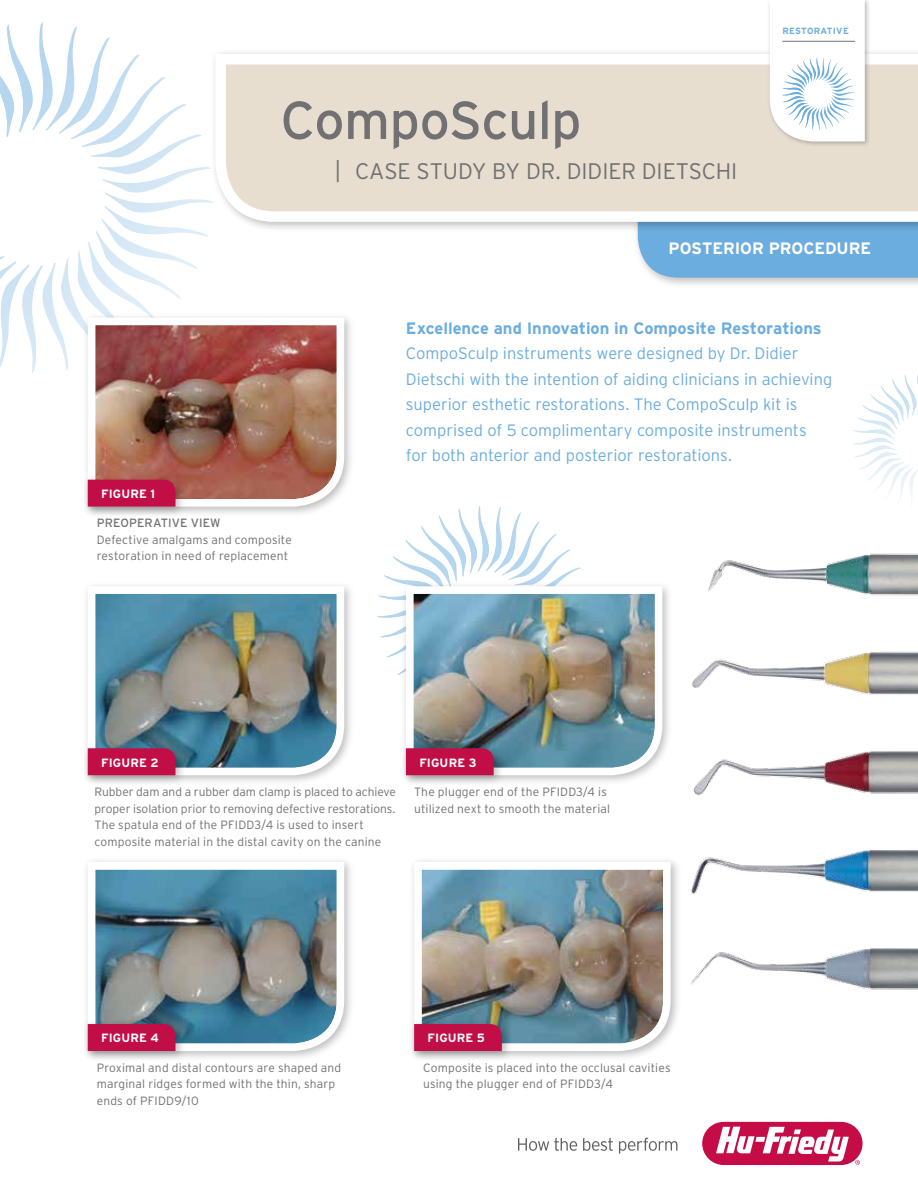
<style>
.page{position:relative;width:918px;height:1188px;background:#fff}
.page>*{position:absolute;margin:0;border:0;box-sizing:border-box;transform-origin:0 0}
.t1{font:53.25px "Interstate";letter-spacing:-.015em;color:#717073}
.t2{font:300 22.5px "Interstate";letter-spacing:-.005em;color:#717073}
.t3{font:300 16.5px/25.5px "Interstate";color:#6caddf}
.t4{font:700 16.5px "Interstate";color:#6caddf}
.t5{font:700 16.5px "Interstate";letter-spacing:-.005em;color:#fff}
.t6{font:300 12px/16.5px "Interstate";letter-spacing:.01em;color:#717073}
.t7{font:700 12px "Interstate";letter-spacing:.01em;color:#fff}
.t8{font:12px "Interstate";letter-spacing:.01em;color:#717073}
.t9{font:700 9px "Interstate";letter-spacing:.03em;color:#6caddf}
</style>
<div class="page">
<svg style="left:377px;top:506px;width:204px;height:169px"></svg>
<svg style="left:853px;top:373px;width:65px;height:130px"></svg>
<svg style="left:0;top:22px;width:210px;height:351px"></svg>
<div style="left:632px;top:180px;width:286px;height:109px;background:#000;opacity:.26"></div>
<div style="left:638px;top:233px;width:280px;height:45px;background:#6caddf"></div>
<div style="left:210px;top:49px;width:708px;height:184px;background:#000;opacity:.26"></div>
<svg style="left:210px;top:49px;width:708px;height:178px"></svg>
<div style="left:767px;top:0;width:104px;height:147px;background:#717073;opacity:.5"></div>
<svg style="left:766px;top:0;width:103px;height:145px"></svg>
<div style="left:702px;top:1122px;width:161px;height:43px;background:#c60c46;border-radius:22px"></div>
<svg style="left:716px;top:1127px;width:133px;height:35px"></svg>
<svg style="left:855px;top:1160px;width:5px;height:5px"></svg>
<svg style="left:518px;top:1138px;width:59px;height:13px"></svg>
<svg style="left:583px;top:1138px;width:30px;height:13px"></svg>
<svg style="left:619px;top:1138px;width:58px;height:16px"></svg>
<div style="left:82px;top:312px;width:273px;height:205px;background:#000;opacity:.26"></div>
<img style="left:84px;top:314px;width:264px;height:196px">
<div style="left:82px;top:474px;width:105px;height:44px;background:#000;opacity:.26"></div>
<div style="left:88px;top:480px;width:88px;height:27px;background:#c20e46"></div>
<div style="left:82px;top:581px;width:273px;height:205px;background:#000;opacity:.26"></div>
<img style="left:84px;top:583px;width:264px;height:196px">
<div style="left:82px;top:743px;width:105px;height:44px;background:#000;opacity:.26"></div>
<div style="left:88px;top:748px;width:88px;height:27px;background:#c20e46"></div>
<div style="left:82px;top:857px;width:273px;height:205px;background:#000;opacity:.26"></div>
<svg style="left:84px;top:858px;width:264px;height:197px;background:#7a96a1"></svg>
<div style="left:409px;top:857px;width:272px;height:205px;background:#000;opacity:.26"></div>
<img style="left:410px;top:858px;width:264px;height:197px">
<div style="left:82px;top:1019px;width:105px;height:43px;background:#000;opacity:.26"></div>
<div style="left:88px;top:1024px;width:88px;height:27px;background:#c20e46"></div>
<div style="left:409px;top:1019px;width:104px;height:43px;background:#000;opacity:.26"></div>
<div style="left:414px;top:1024px;width:88px;height:27px;background:#c20e46"></div>
<div style="left:400px;top:581px;width:273px;height:205px;background:#000;opacity:.26"></div>
<img style="left:402px;top:583px;width:264px;height:196px">
<div style="left:400px;top:743px;width:105px;height:44px;background:#000;opacity:.26"></div>
<div style="left:406px;top:748px;width:88px;height:27px;background:#c20e46"></div>
<img style="left:708px;top:553px;width:210px;height:43px">
<img style="left:668px;top:617px;width:250px;height:121px">
<img style="left:670px;top:714px;width:248px;height:82px">
<img style="left:667px;top:850px;width:251px;height:62px">
<img style="left:666px;top:912px;width:252px;height:121px">
<h1 class="t1" style="left:280px;top:88px;width:303px">CompoSculp</h1>
<h2 class="t2" style="left:334px;top:158px;width:404px">| CASE STUDY BY DR. DIDIER DIETSCHI</h2>
<p class="t9" style="left:782px;top:25px;width:68px">RESTORATIVE</p>
<h3 class="t5" style="left:668px;top:239px;width:204px">POSTERIOR PROCEDURE</h3>
<p class="t7" style="left:101px;top:486px;width:55px">FIGURE 1</p>
<p class="t8" style="left:97px;top:516px;width:125px">PREOPERATIVE VIEW</p>
<p class="t6" style="left:97px;top:531px;width:197px">Defective amalgams and composite restoration in need of replacement</p>
<h3 class="t4" style="left:406px;top:318px;width:417px">Excellence and Innovation in Composite Restorations</h3>
<p class="t3" style="left:406px;top:341px;width:428px">CompoSculp instruments were designed by Dr. Didier Dietschi with the intention of aiding clinicians in achieving superior esthetic restorations. The CompoSculp kit is comprised of 5 complimentary composite instruments for both anterior and posterior restorations.</p>
<p class="t7" style="left:101px;top:755px;width:59px">FIGURE 2</p>
<p class="t6" style="left:94px;top:784px;width:303px">Rubber dam and a rubber dam clamp is placed to achieve proper isolation prior to removing defective restorations.<br>The spatula end of the PFIDD3/4 is used to insert composite material in the distal cavity on the canine</p>
<p class="t7" style="left:419px;top:755px;width:59px">FIGURE 3</p>
<p class="t6" style="left:414px;top:784px;width:197px">The plugger end of the PFIDD3/4 is utilized next to smooth the material</p>
<p class="t7" style="left:101px;top:1031px;width:59px">FIGURE 4</p>
<p class="t7" style="left:428px;top:1031px;width:59px">FIGURE 5</p>
<p class="t6" style="left:97px;top:1059px;width:246px">Proximal and distal contours are shaped and marginal ridges formed with the thin, sharp ends of PFIDD9/10</p>
<p class="t6" style="left:423px;top:1059px;width:249px">Composite is placed into the occlusal cavities using the plugger end of PFIDD3/4</p>
</div>
